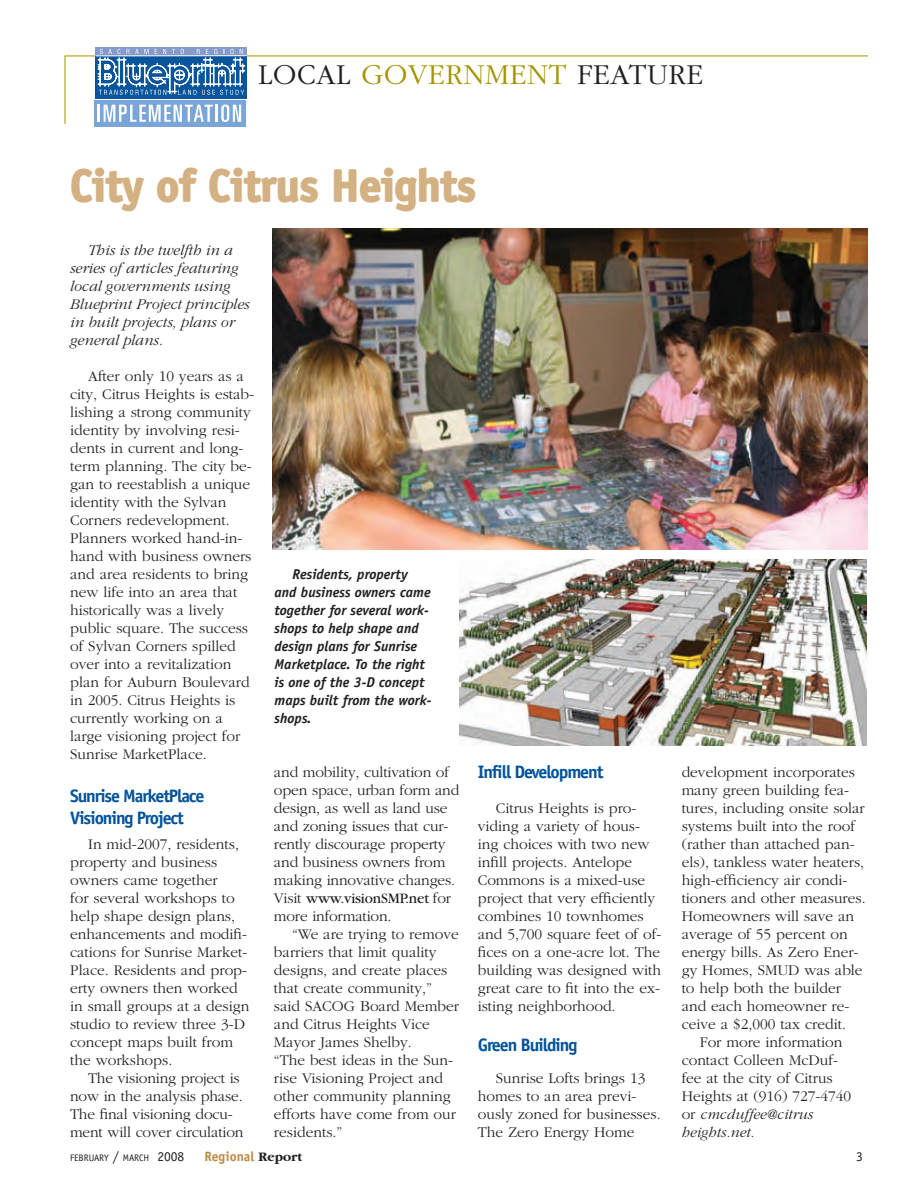
<style>
.page{position:relative;width:920px;height:1190px;background:#fff}
.page>*{position:absolute;margin:0;border:0;box-sizing:border-box;transform-origin:0 0}
.t1{font:900 45px "Officina Sans";letter-spacing:-.01em;color:#d3b182}
.t2{font:300 30px "Garamond";letter-spacing:.02em;color:#231f20}
.Subhead{font:700 18px/21.6px "Officina Sans";letter-spacing:-.06em;color:#01529a}
.BodytextGaramond{font:300 15.3px/18px "Garamond";color:#231f20}
.t3{font:italic 300 15.3px/18px "Garamond";color:#231f20}
.BodytextGaramond-2{font:italic 300 15px/18px "Garamond";color:#231f20}
.t4{font:15px "Garamond";color:#231f20}
.t5{font:italic 700 14.25px/18px "Officina Sans";color:#231f20}
.t6{font:700 13.5px "Officina Sans";color:#bc8a43}
.t7{font:9.45px "Officina Sans";color:#231f20}
.s1{color:#a39401}
.s2{font-weight:300;font-size:15.3px}
.s3{font-size:13.5px}
.s4{font-family:"Garamond";color:#231f20}
.s5{font-style:normal;font-size:15.3px}
</style>
<div class="page">
<svg style="left:65px;top:55px;width:802px;height:69px"></svg>
<div style="left:95px;top:47px;width:152px;height:51px;background:#09559b"></div>
<div style="left:95px;top:47px;width:151px;height:9px;background:#879bca"></div>
<svg style="left:98px;top:49px;width:147px;height:46px"></svg>
<hr style="left:96px;top:55px;width:150px;height:1px;background:#fff">
<div style="left:95px;top:100px;width:151px;height:26px;background:#7aa5d7"></div>
<svg style="left:98px;top:105px;width:114px;height:17px"></svg>
<hr style="left:215px;top:105px;width:3px;height:17px;background:#fff">
<svg style="left:221px;top:104px;width:20px;height:18px"></svg>
<img style="left:272px;top:229px;width:595px;height:320px">
<img style="left:459px;top:559px;width:407px;height:186px">
<h2 class="t2" style="left:258px;top:59px;width:446px">LOCAL <span class="s1">GOVERNMENT</span> FEATURE</h2>
<h1 class="t1" style="left:70px;top:157px;width:407px">City of Citrus Heights</h1>
<p class="t3" style="left:70px;top:241px;width:181px;text-indent:18px">This is the twelfth in a series of articles featuring local governments using<br>Blueprint Project principles in built projects, plans or general plans.</p>
<p class="BodytextGaramond" style="left:70px;top:367px;width:185px;text-indent:18px">After only 10 years as a city, Citrus Heights is estab&shy;lishing a strong community identity by involving resi&shy;dents in current and long&shy;term planning. The city be&shy;gan to reestablish a unique identity with the Sylvan<br>Corners redevelopment.<br>Planners worked hand-in&shy;hand with business owners and area residents to bring new life into an area that historically was a lively public square. The success of Sylvan Corners spilled over into a revitalization plan for Auburn Boulevard in 2005. Citrus Heights is currently working on a large visioning project for<br>Sunrise MarketPlace.</p>
<p class="Subhead" style="left:70px;top:785px;width:136px">Sunrise MarketPlace<br>Visioning Project</p>
<p class="BodytextGaramond" style="left:70px;top:835px;width:180px;text-indent:18px">In mid-2007, residents, property and business owners came together<br>for several workshops to help shape design plans, enhancements and modifi&shy;cations for Sunrise Market-<br>Place. Residents and prop&shy;erty owners then worked in small groups at a design studio to review three 3-D concept maps built from the workshops.</p>
<p class="BodytextGaramond" style="left:70px;top:1069px;width:175px;text-indent:18px">The visioning project is now in the analysis phase.<br>The final visioning docu&shy;ment will cover circulation</p>
<p class="t5" style="left:274px;top:565px;width:158px;text-indent:18px">Residents, property and business owners came together for several work&shy;shops to help shape and design plans for Sunrise<br>Marketplace. To the right is one of the 3-D concept maps built from the work&shy;shops.</p>
<p class="BodytextGaramond" style="left:274px;top:763px;width:187px">and mobility, cultivation of open space, urban form and design, as well as land use and zoning issues that cur&shy;rently discourage property and business owners from making innovative changes.</p>
<p class="t4" style="left:274px;top:890px;width:178px"><span class="s2">Visit</span> www.visionSMP.net <span class="s2">for</span></p>
<p class="BodytextGaramond" style="left:274px;top:907px;width:119px">more information.</p>
<p class="BodytextGaramond" style="left:292px;top:925px;width:168px">“We are trying to remove</p>
<p class="BodytextGaramond" style="left:274px;top:943px;width:164px">barriers that limit quality</p>
<p class="BodytextGaramond" style="left:274px;top:961px;width:175px">designs, and create places</p>
<p class="BodytextGaramond" style="left:274px;top:979px;width:159px">that create community,”</p>
<p class="BodytextGaramond" style="left:274px;top:997px;width:186px">said SACOG Board Member</p>
<p class="BodytextGaramond" style="left:274px;top:1015px;width:157px">and Citrus Heights Vice</p>
<p class="BodytextGaramond" style="left:274px;top:1033px;width:139px">Mayor James Shelby.</p>
<p class="BodytextGaramond" style="left:274px;top:1051px;width:180px">“The best ideas in the Sun-</p>
<p class="BodytextGaramond" style="left:274px;top:1069px;width:170px">rise Visioning Project and</p>
<p class="BodytextGaramond" style="left:274px;top:1087px;width:178px">other community planning</p>
<p class="BodytextGaramond" style="left:274px;top:1105px;width:183px">efforts have come from our</p>
<p class="BodytextGaramond" style="left:274px;top:1123px;width:70px">residents.”</p>
<p class="t7" style="left:70px;top:1152px;width:116px">FEBRUARY <span class="s3">/</span> MARCH <span class="s3">2008</span></p>
<p class="t6" style="left:204px;top:1148px;width:99px">Regional <span class="s4">Report</span></p>
<p class="Subhead" style="left:477px;top:760px;width:127px">Infill Development</p>
<p class="BodytextGaramond" style="left:477px;top:799px;width:185px;text-indent:18px">Citrus Heights is pro&shy;viding a variety of hous&shy;ing choices with two new infill projects. Antelope<br>Commons is a mixed-use project that very efficiently combines 10 townhomes and 5,700 square feet of of&shy;fices on a one-acre lot. The building was designed with great care to fit into the ex&shy;isting neighborhood.</p>
<p class="Subhead" style="left:477px;top:1033px;width:101px">Green Building</p>
<p class="BodytextGaramond" style="left:477px;top:1069px;width:184px;text-indent:18px">Sunrise Lofts brings 13 homes to an area previ&shy;ously zoned for businesses.<br>The Zero Energy Home</p>
<p class="BodytextGaramond" style="left:681px;top:763px;width:185px">development incorporates many green building fea&shy;tures, including onsite solar systems built into the roof (rather than attached pan&shy;els), tankless water heaters, high-efficiency air condi&shy;tioners and other measures.<br>Homeowners will save an average of 55 percent on energy bills. As Zero Ener&shy;gy Homes, SMUD was able to help both the builder and each homeowner re&shy;ceive a $2,000 tax credit.</p>
<p class="BodytextGaramond" style="left:681px;top:1033px;width:171px;text-indent:18px">For more information contact Colleen McDuf&shy;fee at the city of Citrus<br>Heights at (916) 727-4740</p>
<p class="BodytextGaramond-2" style="left:681px;top:1105px;width:133px"><span class="s5">or</span> cmcduffee@citrus heights.net.</p>
</div>
